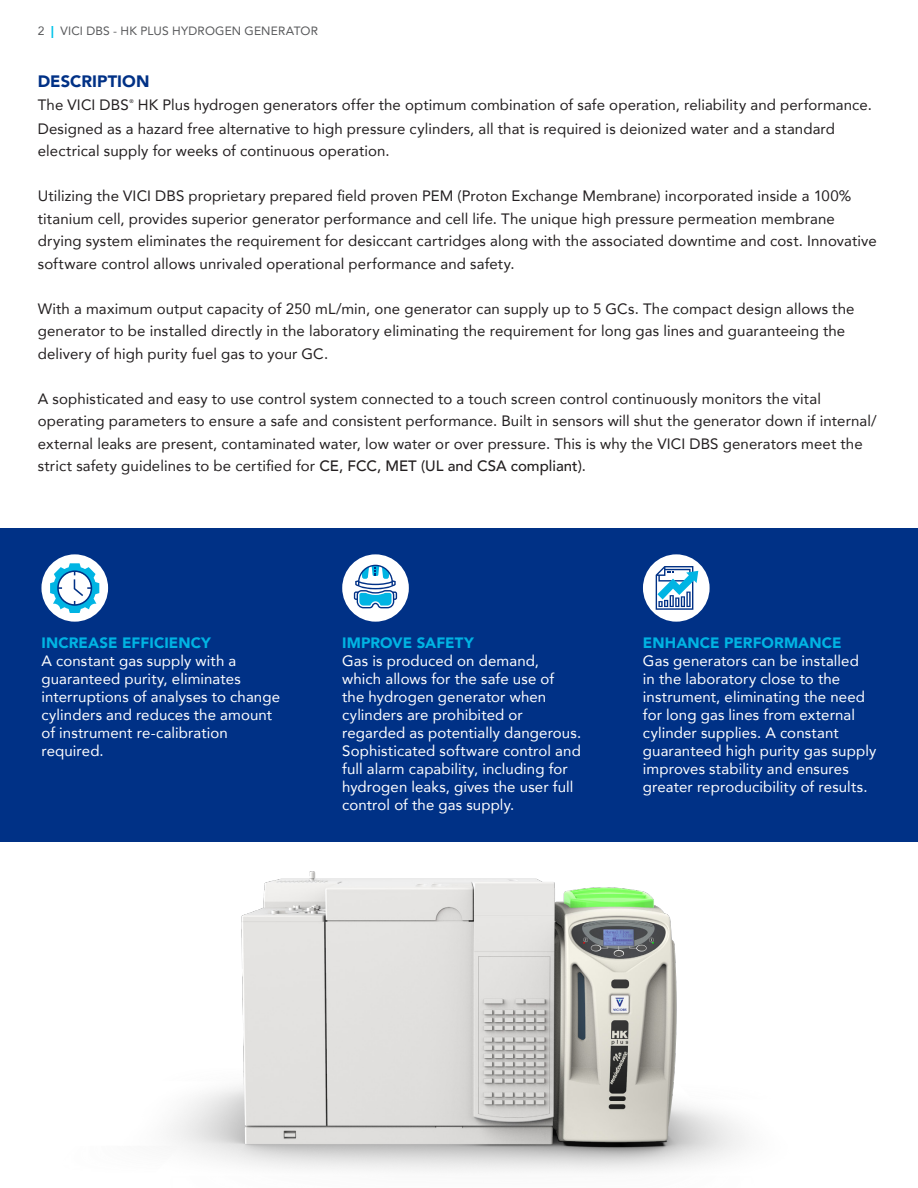
<style>
.page{position:relative;width:918px;height:1188px;background:#fff}
.page>*{position:absolute;margin:0;border:0;box-sizing:border-box;transform-origin:0 0}
.t1{font:900 16.5px "Avenir";letter-spacing:.005em;color:#003186}
.t2{font:15px/22.5px "Avenir";letter-spacing:.005em;color:#231f20}
.t3{font:15px/18px "Avenir";letter-spacing:.01em;color:#fff}
.t4{font:900 15px "Avenir";letter-spacing:.005em;color:#00b4e3}
.t5{font:12px "Avenir";letter-spacing:.015em;color:#57585a}
.t6{font:5.25px "Avenir";color:#231f20}
.s1{font-weight:900;color:#00c3e9}
.s2{font-weight:500}
</style>
<div class="page">
<div style="left:0;top:528px;width:918px;height:313px;background:#003186"></div>
<div style="left:41px;top:554px;width:67px;height:68px;background:#fff;border-radius:50%"></div>
<svg style="left:50px;top:563px;width:49px;height:50px"></svg>
<div style="left:342px;top:554px;width:67px;height:68px;background:#fff;border-radius:50%"></div>
<svg style="left:354px;top:565px;width:43px;height:43px"></svg>
<div style="left:643px;top:554px;width:67px;height:68px;background:#fff;border-radius:50%"></div>
<svg style="left:656px;top:566px;width:42px;height:44px"></svg>
<img style="left:8px;top:841px;width:903px;height:330px">
<p class="t5" style="left:38px;top:21px;width:282px">2 <span class="s1">|</span> VICI DBS - HK PLUS HYDROGEN GENERATOR</p>
<p class="t1" style="left:38px;top:67px;width:113px">DESCRIPTION</p>
<p class="t2" style="left:38px;top:93px;width:92px">The VICI DBS</p>
<p class="t6" style="left:129px;top:97px;width:6px">®</p>
<p class="t2" style="left:38px;top:93px;width:836px;text-indent:100px">HK Plus hydrogen generators offer the optimum combination of safe operation, reliability and performance.<br>Designed as a hazard free alternative to high pressure cylinders, all that is required is deionized water and a standard electrical supply for weeks of continuous operation.</p>
<p class="t2" style="left:38px;top:184px;width:840px">Utilizing the VICI DBS proprietary prepared field proven PEM (Proton Exchange Membrane) incorporated inside a 100% titanium cell, provides superior generator performance and cell life. The unique high pressure permeation membrane drying system eliminates the requirement for desiccant cartridges along with the associated downtime and cost. Innovative software control allows unrivaled operational performance and safety.</p>
<p class="t2" style="left:38px;top:297px;width:818px">With a maximum output capacity of 250 mL/min, one generator can supply up to 5 GCs. The compact design allows the generator to be installed directly in the laboratory eliminating the requirement for long gas lines and guaranteeing the delivery of high purity fuel gas to your GC.</p>
<p class="t2" style="left:38px;top:387px;width:840px">A sophisticated and easy to use control system connected to a touch screen control continuously monitors the vital operating parameters to ensure a safe and consistent performance. Built in sensors will shut the generator down if internal/ external leaks are present, contaminated water, low water or over pressure. This is why the VICI DBS generators meet the strict safety guidelines to be certified for <span class="s2">CE, FCC, MET (UL and CSA compliant)</span>.</p>
<p class="t4" style="left:41px;top:630px;width:171px">INCREASE EFFICIENCY</p>
<p class="t3" style="left:41px;top:651px;width:240px">A constant gas supply with a guaranteed purity, eliminates interruptions of analyses to change cylinders and reduces the amount of instrument re-calibration required.</p>
<p class="t4" style="left:342px;top:630px;width:133px">IMPROVE SAFETY</p>
<p class="t3" style="left:342px;top:651px;width:240px">Gas is produced on demand, which allows for the safe use of<br>the hydrogen generator when cylinders are prohibited or regarded as potentially dangerous.<br>Sophisticated software control and full alarm capability, including for hydrogen leaks, gives the user full control of the gas supply.</p>
<p class="t4" style="left:643px;top:630px;width:200px">ENHANCE PERFORMANCE</p>
<p class="t3" style="left:643px;top:651px;width:235px">Gas generators can be installed<br>in the laboratory close to the instrument, eliminating the need for long gas lines from external cylinder supplies. A constant guaranteed high purity gas supply improves stability and ensures greater reproducibility of results.</p>
</div>
